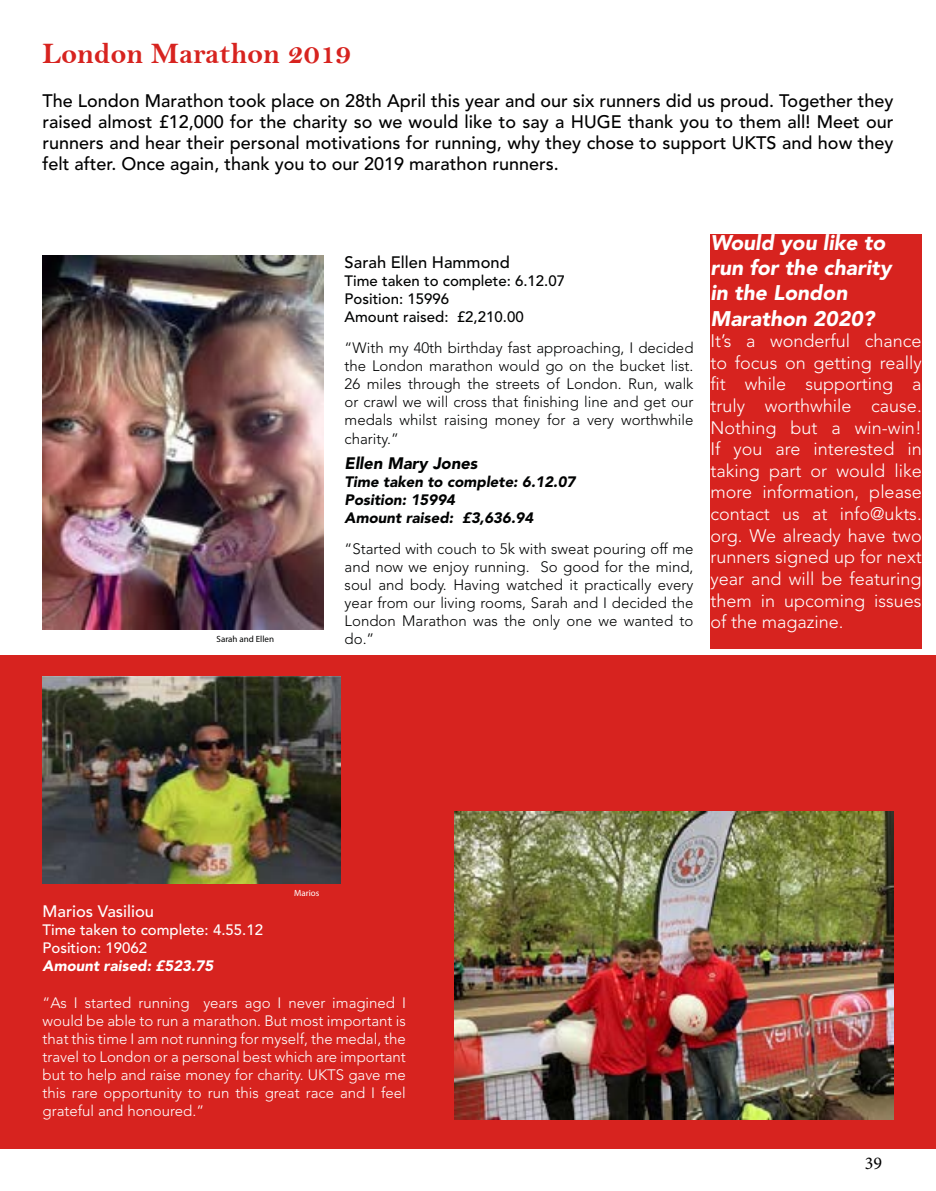
<style>
.page{position:relative;width:936px;height:1191px;background:#fff}
.page>*{position:absolute;margin:0;border:0;box-sizing:border-box;transform-origin:0 0}
.t1{font:30px "Bell MT Bold";color:#d7231f}
.t2{font:italic 900 21px/25.2px "Avenir LT Std";color:#fff}
.t3{font:500 18px/21px "Avenir LT Std";color:#000;text-align:justify}
.t4{font:300 18px/21.6px "Avenir LT Std";color:#fff;text-align:justify}
.t5{font:18px "Minion Pro";color:#000}
.t6{font:500 16.5px "Avenir LT Std";color:#010202}
.t7{font:italic 900 16.5px "Avenir LT Std";color:#010202}
.t8{font:500 16.5px "Avenir LT Std";color:#fff}
.t9{font:300 15px/18px "Avenir LT Std";color:#010202;text-align:justify}
.t10{font:300 15px/18px "Avenir LT Std";color:#fff;text-align:justify}
.t11{font:italic 900 15px/18px "Avenir LT Std";color:#010202}
.t12{font:500 15px/18px "Avenir LT Std";color:#010202}
.t13{font:500 15px/18px "Avenir LT Std";color:#fff}
.t14{font:italic 900 15px "Avenir LT Std";color:#fff}
.t15{font:9px "Myriad Pro";color:#010202}
.t16{font:9px "Myriad Pro";color:#fff}
</style>
<div class="page">
<div style="left:0;top:655px;width:935px;height:494px;background:#d7231f"></div>
<img style="left:43px;top:255px;width:280px;height:375px">
<img style="left:43px;top:677px;width:297px;height:206px">
<img style="left:454px;top:812px;width:439px;height:307px">
<div style="left:710px;top:234px;width:211px;height:414px;background:#d7231f"></div>
<h1 class="t1" style="left:43px;top:35px;width:310px">London Marathon 2019</h1>
<p class="t3" style="left:43px;top:91px;width:852px">The London Marathon took place on 28th April this year and our six runners did us proud. Together they raised almost £12,000 for the charity so we would like to say a HUGE thank you to them all! Meet our runners and hear their personal motivations for running, why they chose to support UKTS and how they felt after. Once again, thank you to our 2019 marathon runners.</p>
<p class="t15" style="left:216px;top:633px;width:59px">Sarah and Ellen</p>
<p class="t6" style="left:344px;top:253px;width:167px">Sarah Ellen Hammond</p>
<p class="t12" style="left:344px;top:272px;width:222px">Time taken to complete: 6.12.07<br>Position: 15996<br>Amount raised: £2,210.00</p>
<p class="t9" style="left:344px;top:339px;width:350px">“With my 40th birthday fast approaching, I decided the London marathon would go on the bucket list.<br>26 miles through the streets of London. Run, walk or crawl we will cross that finishing line and get our medals whilst raising money for a very worthwhile charity.”</p>
<p class="t7" style="left:344px;top:453px;width:134px">Ellen Mary Jones</p>
<p class="t11" style="left:344px;top:472px;width:232px">Time taken to complete: 6.12.07<br>Position: 15994<br>Amount raised: £3,636.94</p>
<p class="t9" style="left:344px;top:540px;width:350px">“Started with couch to 5k with sweat pouring off me and now we enjoy running. So good for the mind, soul and body. Having watched it practically every year from our living rooms, Sarah and I decided the London Marathon was the only one we wanted to do.”</p>
<h2 class="t2" style="left:710px;top:230px;width:182px">Would you like to run for the charity in the London<br>Marathon 2020?</h2>
<p class="t4" style="left:710px;top:330px;width:213px">It’s a wonderful chance to focus on getting really fit while supporting a truly worthwhile cause.<br>Nothing but a win-win!<br>If you are interested in taking part or would like more information, please contact us at info@ukts. org. We already have two runners signed up for next year and will be featuring them in upcoming issues of the magazine.</p>
<p class="t8" style="left:43px;top:902px;width:113px">Marios Vasiliou</p>
<p class="t13" style="left:43px;top:921px;width:222px">Time taken to complete: 4.55.12<br>Position: 19062</p>
<p class="t14" style="left:43px;top:957px;width:172px">Amount raised: £523.75</p>
<p class="t16" style="left:294px;top:887px;width:27px">Marios</p>
<p class="t10" style="left:43px;top:994px;width:365px">“As I started running years ago I never imagined I would be able to run a marathon. But most important is that this time I am not running for myself, the medal, the travel to London or a personal best which are important but to help and raise money for charity. UKTS gave me this rare opportunity to run this great race and I feel grateful and honoured.”</p>
<p class="t5" style="left:864px;top:1150px;width:19px">39</p>
</div>
